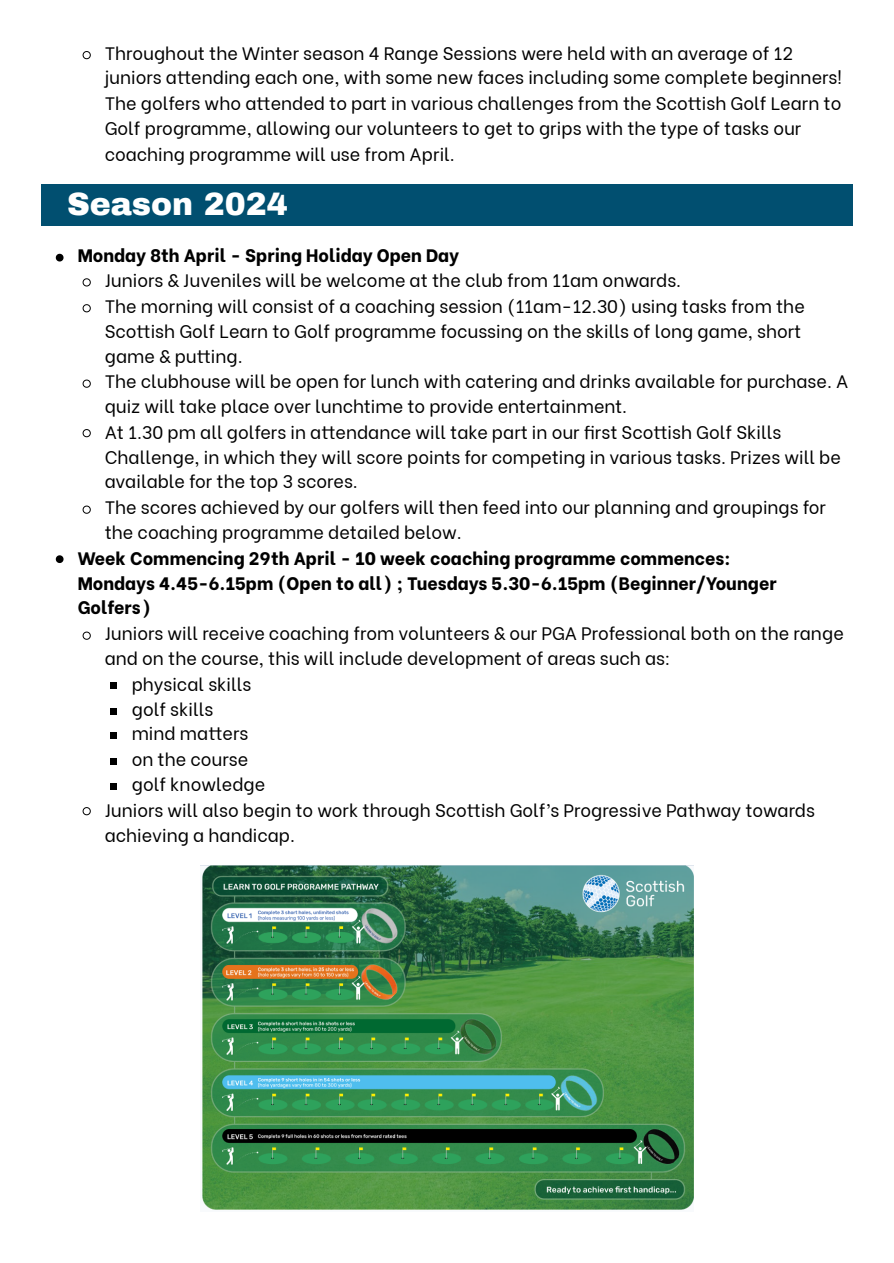
<style>
.page{position:relative;width:894px;height:1263px;background:#fff}
.page>*{position:absolute;margin:0;border:0;box-sizing:border-box;transform-origin:0 0}
.t1{font:900 31.5px "Archivo";color:#fff}
.t2{font:18px/25.3px "Be Vietnam";color:#000}
.t3{font:800 18px/24.8px "Be Vietnam";color:#000}
</style>
<div class="page">
<svg style="left:82px;top:51px;width:9px;height:8px"></svg>
<div style="left:42px;top:184px;width:810px;height:41px;background:#014f70"></div>
<svg style="left:56px;top:254px;width:7px;height:7px"></svg>
<svg style="left:82px;top:278px;width:9px;height:9px"></svg>
<svg style="left:82px;top:304px;width:9px;height:9px"></svg>
<svg style="left:82px;top:379px;width:9px;height:9px"></svg>
<svg style="left:82px;top:429px;width:9px;height:8px"></svg>
<svg style="left:82px;top:505px;width:9px;height:9px"></svg>
<svg style="left:56px;top:555px;width:7px;height:8px"></svg>
<svg style="left:82px;top:631px;width:9px;height:9px"></svg>
<div style="left:110px;top:682px;width:7px;height:6px;background:#000"></div>
<div style="left:110px;top:708px;width:7px;height:6px;background:#000"></div>
<div style="left:110px;top:733px;width:7px;height:6px;background:#000"></div>
<div style="left:110px;top:758px;width:7px;height:7px;background:#000"></div>
<div style="left:110px;top:783px;width:7px;height:7px;background:#000"></div>
<svg style="left:82px;top:807px;width:9px;height:8px"></svg>
<img style="left:200px;top:865px;width:493px;height:345px">
<p class="t2" style="left:105px;top:39px;width:738px">Throughout the Winter season 4 Range Sessions were held with an average of 12 juniors attending each one, with some new faces including some complete beginners!<br>The golfers who attended to part in various challenges from the Scottish Golf Learn to Golf programme, allowing our volunteers to get to grips with the type of tasks our coaching programme will use from April.</p>
<p class="t1" style="left:67px;top:187px;width:222px">Season 2024</p>
<p class="t3" style="left:78px;top:241px;width:383px">Monday 8th April - Spring Holiday Open Day</p>
<p class="t2" style="left:105px;top:266px;width:578px">Juniors &amp; Juveniles will be welcome at the club from 11am onwards.</p>
<p class="t2" style="left:105px;top:292px;width:701px">The morning will consist of a coaching session (11am-12.30) using tasks from the<br>Scottish Golf Learn to Golf programme focussing on the skills of long game, short game &amp; putting.</p>
<p class="t2" style="left:105px;top:367px;width:745px;line-height:24.8px">The clubhouse will be open for lunch with catering and drinks available for purchase. A quiz will take place over lunchtime to provide entertainment.</p>
<p class="t2" style="left:105px;top:418px;width:737px;line-height:24.8px">At 1.30 pm all golfers in attendance will take part in our first Scottish Golf Skills<br>Challenge, in which they will score points for competing in various tasks. Prizes will be available for the top 3 scores.</p>
<p class="t2" style="left:105px;top:493px;width:722px;line-height:24.8px">The scores achieved by our golfers will then feed into our planning and groupings for the coaching programme detailed below.</p>
<p class="t3" style="left:78px;top:544px;width:700px">Week Commencing 29th April - 10 week coaching programme commences:<br>Mondays 4.45-6.15pm (Open to all) ; Tuesdays 5.30-6.15pm (Beginner/Younger<br>Golfers)</p>
<p class="t2" style="left:105px;top:619px;width:740px;line-height:24.8px">Juniors will receive coaching from volunteers &amp; our PGA Professional both on the range and on the course, this will include development of areas such as:</p>
<p class="t2" style="left:132px;top:670px;width:121px">physical skills</p>
<p class="t2" style="left:132px;top:694px;width:83px">golf skills</p>
<p class="t2" style="left:132px;top:719px;width:118px">mind matters</p>
<p class="t2" style="left:132px;top:745px;width:118px">on the course</p>
<p class="t2" style="left:132px;top:770px;width:135px">golf knowledge</p>
<p class="t2" style="left:105px;top:796px;width:711px;line-height:24.8px">Juniors will also begin to work through Scottish Golf’s Progressive Pathway towards achieving a handicap.</p>
</div>
